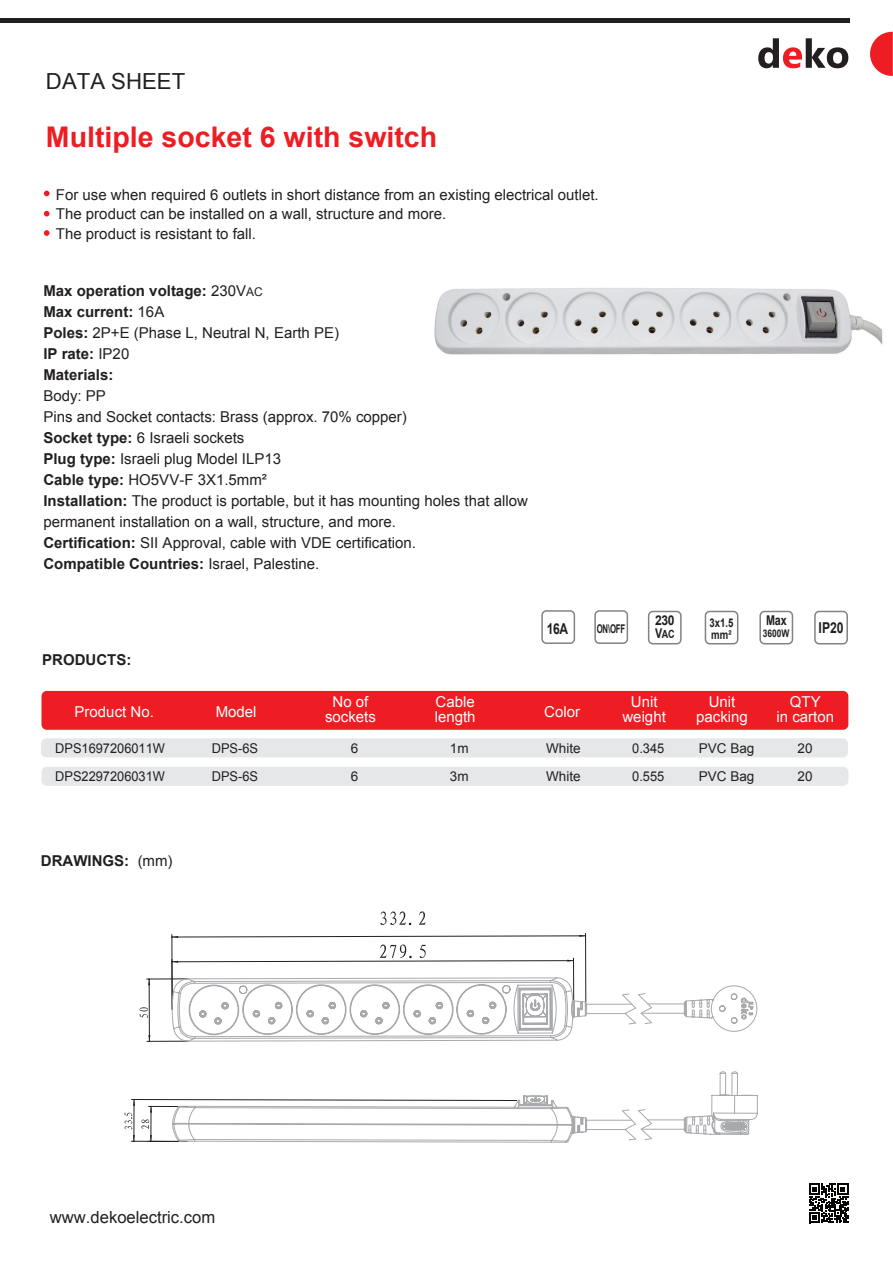
<style>
.page{position:relative;width:893px;height:1263px;background:#fff}
.page>*{position:absolute;margin:0;border:0;box-sizing:border-box;transform-origin:0 0}
.t1{font:700 28.5px "Arial";color:#ee1d23}
.t2{font:22.2px "Arial";color:#231f20}
.t3{font:16.65px "Arial";color:#231f20}
.t4{font:15px/21px "Arial";color:#231f20}
.t5{font:700 15px/21px "Arial";color:#231f20}
.t6{font:15px/15px "Arial";color:#fff;text-align:center}
.t7{font:700 15px "Arial";color:#231f20;scale:.82 1}
.t8{font:700 15px "Arial";color:#231f20;scale:.8 1}
.t9{font:13.5px/28.5px "Arial";color:#231f20;scale:.95 1}
.t10{font:13.5px/28.5px "Arial";color:#231f20}
.t11{font:700 13.5px "Arial";letter-spacing:-.03em;color:#231f20;scale:.8 1}
.t12{font:700 13.5px "Arial";letter-spacing:-.03em;color:#231f20;scale:.9 1}
.t13{font:700 12px "Arial";color:#231f20;scale:.8 1}
.t14{font:700 12px "Arial";color:#231f20;scale:.65 1}
.t15{font:700 11.25px "Arial";color:#231f20;scale:.8 1}
.t16{font:700 10.5px "Arial";color:#231f20;scale:.8 1}
.s1{font-weight:400}
.s2{font-weight:400;font-size:12px}
.s3{font-weight:700}
.s4{font-size:13.5px}
</style>
<div class="page">
<img style="left:434px;top:288px;width:449px;height:67px">
<svg style="left:44px;top:191px;width:6px;height:5px"></svg>
<svg style="left:44px;top:211px;width:6px;height:5px"></svg>
<svg style="left:44px;top:230px;width:6px;height:6px"></svg>
<div style="left:42px;top:691px;width:806px;height:39px;background:#ee1d23;border-radius:5px"></div>
<div style="left:41px;top:738px;width:807px;height:19px;background:#e6e7e9;border-radius:5px"></div>
<div style="left:42px;top:767px;width:806px;height:19px;background:#e6e7e9;border-radius:5px"></div>
<svg style="left:870px;top:32px;width:23px;height:44px"></svg>
<svg style="left:758px;top:38px;width:90px;height:30px"></svg>
<svg style="left:809px;top:1183px;width:39px;height:40px"></svg>
<hr style="left:0;top:19px;width:849px;height:4px;background:#231f20">
<svg style="left:173px;top:690px;width:580px;height:443px"></svg>
<svg style="left:125px;top:933px;width:623px;height:210px"></svg>
<svg style="left:380px;top:911px;width:31px;height:15px"></svg>
<svg style="left:419px;top:911px;width:7px;height:14px"></svg>
<div style="left:648px;top:611px;width:34px;height:33px;border:2px solid #808285;border-radius:4px"></div>
<div style="left:705px;top:611px;width:33px;height:33px;border:2px solid #808285;border-radius:4px"></div>
<div style="left:759px;top:611px;width:34px;height:33px;border:2px solid #808285;border-radius:4px"></div>
<div style="left:814px;top:611px;width:34px;height:33px;border:2px solid #808285;border-radius:4px"></div>
<div style="left:594px;top:610px;width:34px;height:34px;border:2px solid #808285;border-radius:4px"></div>
<div style="left:541px;top:610px;width:34px;height:34px;border:2px solid #808285;border-radius:4px"></div>
<h2 class="t2" style="left:46px;top:67px;width:141px">DATA SHEET</h2>
<h1 class="t1" style="left:46px;top:119px;width:393px">Multiple socket 6 with switch</h1>
<p class="t4" style="left:56px;top:185px;width:544px;line-height:19.5px">For use when required 6 outlets in short distance from an existing electrical outlet.<br>The product can be installed on a wall, structure and more.<br>The product is resistant to fall.</p>
<p class="t5" style="left:43px;top:280px;width:297px">Max operation voltage: <span class="s1">230V</span><span class="s2">AC<br></span>Max current: <span class="s1">16A<br></span>Poles: <span class="s1">2P+E (Phase L, Neutral N, Earth PE)<br></span>IP rate: <span class="s1">IP20<br></span>Materials:</p>
<p class="t4" style="left:43px;top:385px;width:486px">Body: PP<br>Pins and Socket contacts: Brass (approx. 70% copper)<br><span class="s3">Socket type:</span> 6 Israeli sockets<br><span class="s3">Plug type:</span> Israeli plug Model ILP13<br><span class="s3">Cable type:</span> HO5VV-F 3X1.5mm²<br><span class="s3">Installation:</span> The product is portable, but it has mounting holes that allow permanent installation on a wall, structure, and more.<br><span class="s3">Certification:</span> SII Approval, cable with VDE certification.<br><span class="s3">Compatible Countries:</span> Israel, Palestine.</p>
<p class="t5" style="left:42px;top:649px;width:91px">PRODUCTS:</p>
<p class="t12" style="left:655px;top:611px;width:23px">230</p>
<p class="t15" style="left:655px;top:627px;width:26px"><span class="s4">V</span>AC</p>
<p class="t13" style="left:709px;top:615px;width:32px">3x1.5</p>
<p class="t11" style="left:766px;top:612px;width:27px">Max</p>
<p class="t13" style="left:711px;top:627px;width:27px">mm²</p>
<p class="t8" style="left:547px;top:619px;width:28px">16A</p>
<p class="t7" style="left:819px;top:618px;width:32px">IP20</p>
<p class="t14" style="left:597px;top:621px;width:45px">ON\OFF</p>
<p class="t16" style="left:763px;top:627px;width:35px">3600W</p>
<p class="t6" style="left:75px;top:704px;width:81px">Product No.</p>
<p class="t6" style="left:544px;top:704px;width:37px">Color</p>
<p class="t6" style="left:622px;top:695px;width:45px">Unit weight</p>
<p class="t6" style="left:696px;top:695px;width:53px">Unit packing</p>
<p class="t6" style="left:790px;top:695px;width:32px">QTY</p>
<p class="t6" style="left:325px;top:694px;width:52px">No of sockets</p>
<p class="t10" style="left:351px;top:734px;width:9px">6<br>6</p>
<p class="t10" style="left:546px;top:734px;width:36px">White<br>White</p>
<p class="t6" style="left:435px;top:694px;width:42px;text-align:left">Cable length</p>
<p class="t10" style="left:450px;top:734px;width:20px">1m<br>3m</p>
<p class="t6" style="left:216px;top:704px;width:42px">Model</p>
<p class="t6" style="left:777px;top:710px;width:59px">in carton</p>
<p class="t9" style="left:55px;top:734px;width:117px">DPS1697206011W<br>DPS2297206031W</p>
<p class="t9" style="left:212px;top:734px;width:50px">DPS-6S<br>DPS-6S</p>
<p class="t10" style="left:699px;top:734px;width:57px">PVC Bag<br>PVC Bag</p>
<p class="t9" style="left:632px;top:734px;width:35px">0.345<br>0.555</p>
<p class="t10" style="left:797px;top:734px;width:17px">20<br>20</p>
<p class="t5" style="left:41px;top:851px;width:133px">DRAWINGS: <span class="s1">(mm)</span></p>
<p class="t3" style="left:50px;top:1206px;width:167px">www.dekoelectric.com</p>
</div>
